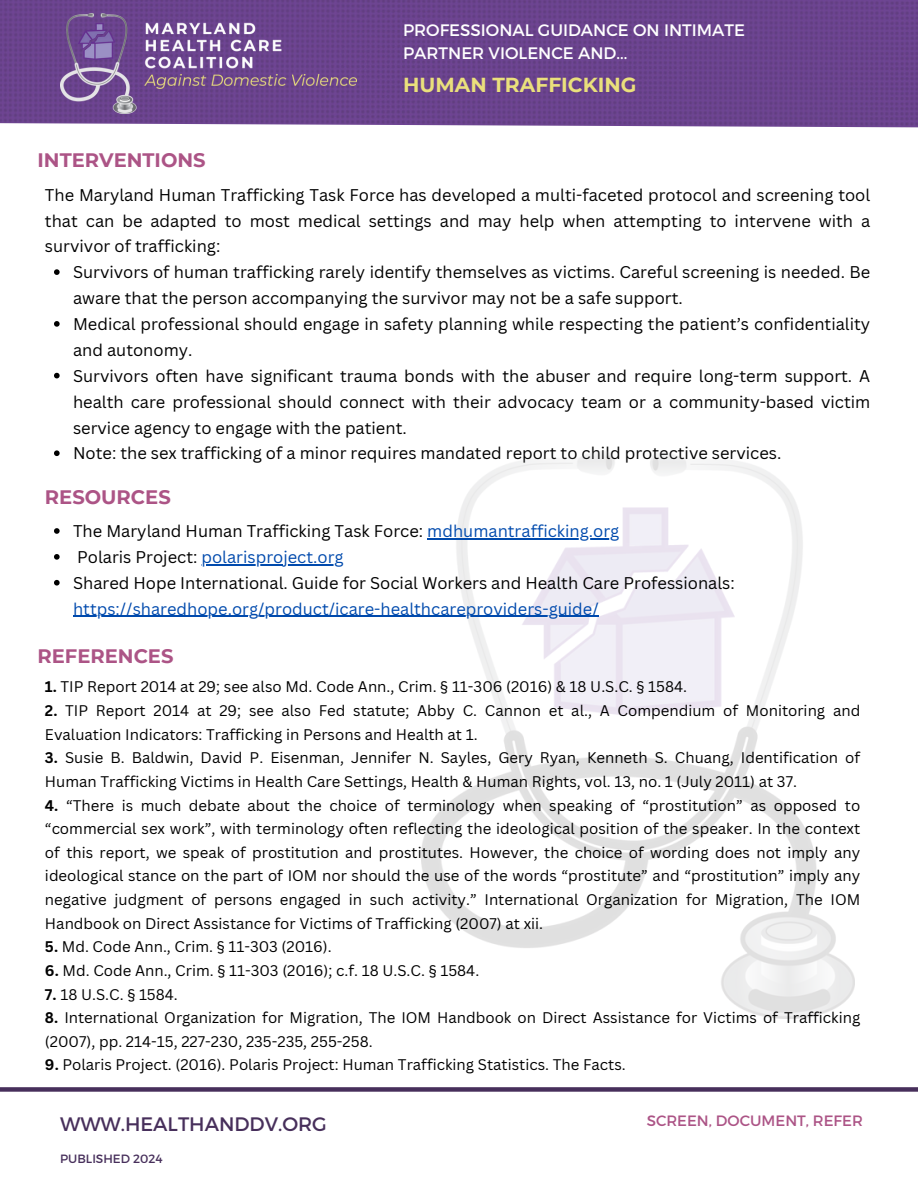
<style>
.page{position:relative;width:918px;height:1188px;background:#fff}
.page>*{position:absolute;margin:0;border:0;box-sizing:border-box;transform-origin:0 0}
.t1{font:700 20.25px "Montserrat";color:#eae07c}
.t2{font:700 19.5px "Montserrat";color:#ac5486}
.t3{font:19.5px "Montserrat";color:#472f5b}
.t4{font:16.65px/23.2px "Montserrat";color:#fff}
.t5{font:16.5px/25.8px "Canva Sans";color:#000}
.t6{font:16.5px "Canva Sans";color:#004aad}
.t7{font:15px/23.7px "Canva Sans";color:#000}
.t8{font:15px "Montserrat";color:#ac5486}
.t9{font:12px "Montserrat";color:#472f5b}
.s1{color:#004aad}
.s2{color:#000}
.s3{font-weight:700}
</style>
<div class="page">
<img style="left:0;top:0;width:918px;height:128px">
<img style="left:60px;top:14px;width:296px;height:100px">
<svg style="left:54px;top:269px;width:6px;height:6px"></svg>
<svg style="left:54px;top:321px;width:6px;height:6px"></svg>
<svg style="left:54px;top:373px;width:6px;height:5px"></svg>
<svg style="left:54px;top:450px;width:6px;height:6px"></svg>
<img style="left:422px;top:453px;width:433px;height:565px">
<svg style="left:54px;top:528px;width:6px;height:6px"></svg>
<hr style="left:427px;top:538px;width:192px;height:1px;background:#004aad">
<svg style="left:54px;top:554px;width:6px;height:6px"></svg>
<hr style="left:202px;top:564px;width:142px;height:1px;background:#004aad">
<svg style="left:54px;top:580px;width:6px;height:6px"></svg>
<hr style="left:73px;top:616px;width:526px;height:1px;background:#004aad">
<div style="left:0;top:1087px;width:918px;height:5px;background:#472f5b"></div>
<p class="t4" style="left:403px;top:18px;width:343px">PROFESSIONAL GUIDANCE ON INTIMATE<br>PARTNER VIOLENCE AND...</p>
<p class="t1" style="left:403px;top:73px;width:235px">HUMAN TRAFFICKING</p>
<p class="t2" style="left:38px;top:149px;width:170px">INTERVENTIONS</p>
<p class="t5" style="left:45px;top:181px;width:827px;text-align:justify">The Maryland Human Trafficking Task Force has developed a multi-faceted protocol and screening tool that can be adapted to most medical settings and may help when attempting to intervene with a survivor of trafficking:</p>
<p class="t5" style="left:73px;top:259px;width:799px">Survivors of human trafficking rarely identify themselves as victims. Careful screening is needed. Be aware that the person accompanying the survivor may not be a safe support.</p>
<p class="t5" style="left:73px;top:311px;width:799px">Medical professional should engage in safety planning while respecting the patient’s confidentiality and autonomy.</p>
<p class="t5" style="left:73px;top:363px;width:799px;text-align:justify">Survivors often have significant trauma bonds with the abuser and require long-term support. A health care professional should connect with their advocacy team or a community-based victim service agency to engage with the patient.</p>
<p class="t5" style="left:73px;top:440px;width:710px">Note: the sex trafficking of a minor requires mandated report to child protective services.</p>
<p class="t2" style="left:45px;top:485px;width:127px">RESOURCES</p>
<p class="t5" style="left:73px;top:518px;width:548px">The Maryland Human Trafficking Task Force: <span class="s1">mdhumantrafficking.org</span></p>
<p class="t6" style="left:77px;top:545px;width:268px"><span class="s2">Polaris Project:</span> polarisproject.org</p>
<p class="t5" style="left:73px;top:570px;width:663px">Shared Hope International. Guide for Social Workers and Health Care Professionals: <span class="s1">https://sharedhope.org/product/icare-healthcareproviders-guide/</span></p>
<p class="t2" style="left:38px;top:645px;width:137px">REFERENCES</p>
<p class="t7" style="left:45px;top:675px;width:644px"><span class="s3">1.</span> TIP Report 2014 at 29; see also Md. Code Ann., Crim. § 11-306 (2016) &amp; 18 U.S.C. § 1584.</p>
<p class="t7" style="left:45px;top:698px;width:817px"><span class="s3">2.</span> TIP Report 2014 at 29; see also Fed statute; Abby C. Cannon et al., A Compendium of Monitoring and<br>Evaluation Indicators: Trafficking in Persons and Health at 1.</p>
<p class="t7" style="left:45px;top:746px;width:817px"><span class="s3">3.</span> Susie B. Baldwin, David P. Eisenman, Jennifer N. Sayles, Gery Ryan, Kenneth S. Chuang, Identification of<br>Human Trafficking Victims in Health Care Settings, Health &amp; Human Rights, vol. 13, no. 1 (July 2011) at 37.</p>
<p class="t7" style="left:45px;top:793px;width:817px;text-align:justify"><span class="s3">4.</span> “There is much debate about the choice of terminology when speaking of “prostitution” as opposed to “commercial sex work”, with terminology often reflecting the ideological position of the speaker. In the context of this report, we speak of prostitution and prostitutes. However, the choice of wording does not imply any ideological stance on the part of IOM nor should the use of the words “prostitute” and “prostitution” imply any negative judgment of persons engaged in such activity.” International Organization for Migration, The IOM Handbook on Direct Assistance for Victims of Trafficking (2007) at xii.</p>
<p class="t7" style="left:45px;top:935px;width:288px"><span class="s3">5.</span> Md. Code Ann., Crim. § 11-303 (2016).</p>
<p class="t7" style="left:45px;top:958px;width:436px"><span class="s3">6.</span> Md. Code Ann., Crim. § 11-303 (2016); c.f. 18 U.S.C. § 1584.</p>
<p class="t7" style="left:45px;top:982px;width:134px"><span class="s3">7.</span> 18 U.S.C. § 1584.</p>
<p class="t7" style="left:45px;top:1006px;width:817px"><span class="s3">8.</span> International Organization for Migration, The IOM Handbook on Direct Assistance for Victims of Trafficking (2007), pp. 214-15, 227-230, 235-235, 255-258.</p>
<p class="t7" style="left:45px;top:1053px;width:582px"><span class="s3">9.</span> Polaris Project. (2016). Polaris Project: Human Trafficking Statistics. The Facts.</p>
<p class="t3" style="left:60px;top:1111px;width:268px">WWW.HEALTHANDDV.ORG</p>
<p class="t9" style="left:60px;top:1151px;width:104px">PUBLISHED 2024</p>
<p class="t8" style="left:647px;top:1111px;width:218px">SCREEN, DOCUMENT, REFER</p>
</div>
